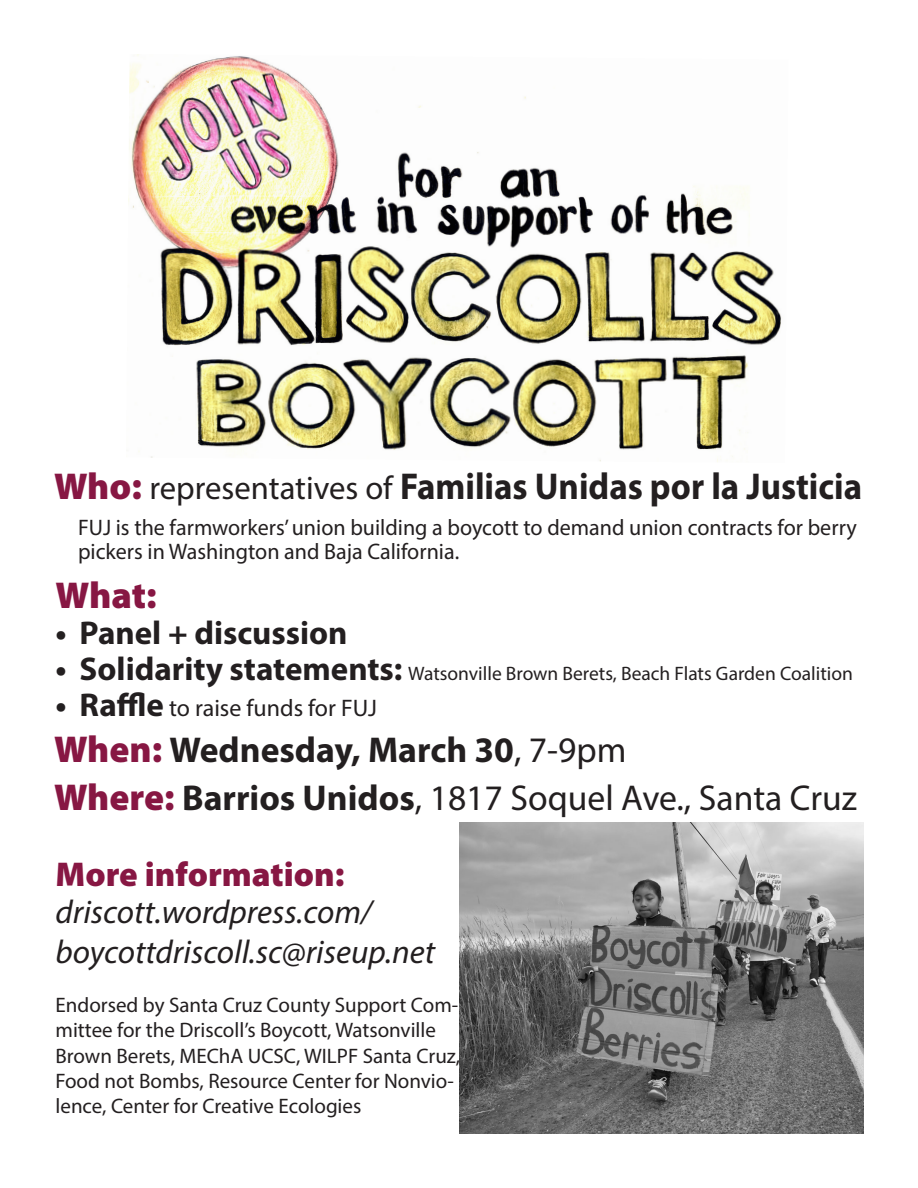
<style>
.page{position:relative;width:918px;height:1188px;background:#fff}
.page>*{position:absolute;margin:0;border:0;box-sizing:border-box;transform-origin:0 0}
.t1{font:700 37.5px "Myriad Pro";color:#231f20;scale:.93 1}
.t2{font:900 37.5px "Myriad Pro";color:#871743}
.t3{font:36px "Myriad Pro";color:#231f20}
.t4{font:700 36px "Myriad Pro";color:#231f20}
.t5{font:900 34.5px "Myriad Pro";color:#871743}
.t6{font:italic 33px/39.6px "Myriad Pro";color:#231f20}
.t7{font:700 33px "Myriad Pro";color:#231f20}
.t8{font:24px "Myriad Pro";color:#231f20}
.t9{font:22.5px/24px "Myriad Pro";color:#231f20}
.t10{font:21px/25.2px "Myriad Pro";color:#231f20}
.t11{font:19.5px "Myriad Pro";color:#231f20}
.s1{font-weight:900;color:#871743}
.s2{font-weight:400;font-size:33px}
.s3{font-weight:700;font-size:33px}
.s4{font-weight:900;font-size:37.5px;color:#871743}
.s5{font-weight:400}
.s6{font-weight:700}
</style>
<div class="page">
<img style="left:128px;top:54px;width:654px;height:408px">
<img style="left:459px;top:823px;width:404px;height:311px">
<p class="t1" style="left:54px;top:462px;width:871px"><span class="s1">Who:</span> <span class="s2">representatives of</span> Familias Unidas por la Justicia</p>
<p class="t9" style="left:78px;top:515px;width:780px">FUJ is the farmworkers’ union building a boycott to demand union contracts for berry pickers in Washington and Baja California.</p>
<p class="t2" style="left:56px;top:570px;width:103px">What:</p>
<p class="t7" style="left:56px;top:611px;width:294px">• Panel + discussion</p>
<p class="t11" style="left:56px;top:661px;width:799px"><span class="s3">• Solidarity statements:</span> Watsonville Brown Berets, Beach Flats Garden Coalition</p>
<p class="t8" style="left:56px;top:693px;width:323px"><span class="s3">• Raffle</span> to raise funds for FUJ</p>
<p class="t4" style="left:54px;top:726px;width:574px"><span class="s4">When:</span> Wednesday, March 30<span class="s5">, 7-9pm</span></p>
<p class="t3" style="left:54px;top:775px;width:805px"><span class="s4">Where:</span> <span class="s6">Barrios Unidos</span>, 1817 Soquel Ave., Santa Cruz</p>
<p class="t5" style="left:56px;top:851px;width:290px">More information:</p>
<p class="t6" style="left:56px;top:892px;width:381px">driscott.wordpress.com/ boycottdriscoll.sc@riseup.net</p>
<p class="t10" style="left:56px;top:992px;width:406px">Endorsed by Santa Cruz County Support Com&shy;mittee for the Driscoll’s Boycott, Watsonville Brown Berets, MEChA UCSC, WILPF Santa Cruz, Food not Bombs, Resource Center for Nonvio&shy;lence, Center for Creative Ecologies</p>
</div>
